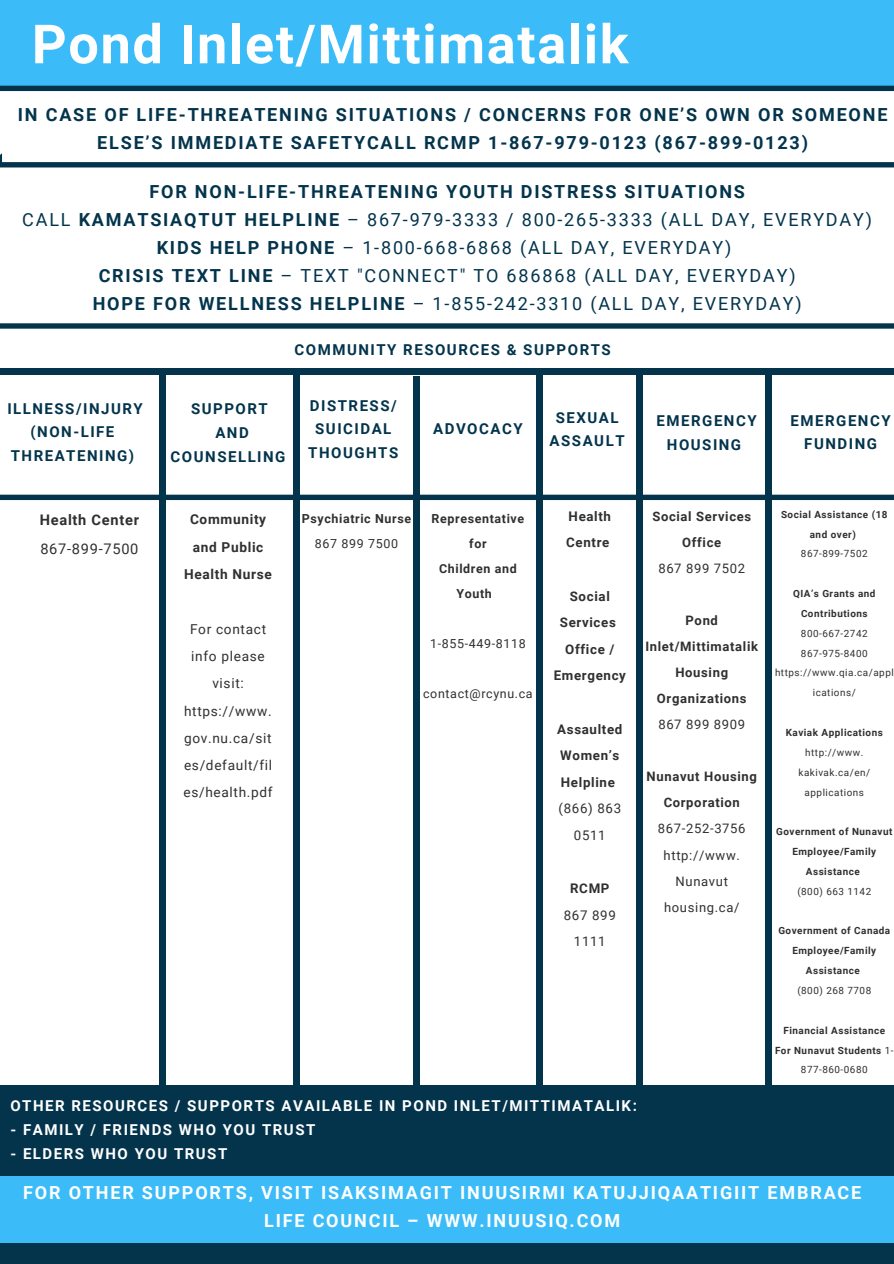
<style>
.page{position:relative;width:894px;height:1264px;background:#fff}
.page>*{position:absolute;margin:0;border:0;box-sizing:border-box;transform-origin:0 0}
.t1{font:700 54px "Roboto";letter-spacing:.03em;color:#fff}
.t2{font:18px/28.2px "Roboto";letter-spacing:.1em;color:#03344c;text-align:center}
.t3{font:700 18px/28.2px "Roboto";letter-spacing:.1em;color:#03344c;text-align:center}
.t4{font:700 18px/28.2px "Roboto";letter-spacing:.1em;color:#fff;text-align:center}
.t5{font:700 15px/23.7px "Roboto";letter-spacing:.1em;color:#03344c;text-align:center}
.t6{font:700 15px "Roboto";letter-spacing:.1em;color:#fff}
.t7{font:700 14.55px "Roboto";letter-spacing:.05em;color:#303030}
.t8{font:14.55px "Roboto";letter-spacing:.05em;color:#303030}
.t9{font:13.65px/27.3px "Roboto";letter-spacing:.05em;color:#303030;text-align:center}
.t10{font:700 13.65px/27.3px "Roboto";letter-spacing:.05em;color:#303030;text-align:center}
.t11{font:700 13.35px/26.5px "Roboto";letter-spacing:.05em;color:#303030}
.t12{font:13.35px/26.5px "Roboto";letter-spacing:.05em;color:#303030;text-align:center}
.t13{font:700 13.05px/26.1px "Roboto";letter-spacing:.05em;color:#303030;text-align:center}
.t14{font:13.05px/26.1px "Roboto";letter-spacing:.05em;color:#303030;text-align:center}
.t15{font:700 12.45px/24.9px "Roboto";letter-spacing:.05em;color:#303030;text-align:center}
.t16{font:12.45px "Roboto";letter-spacing:.05em;color:#303030}
.t17{font:700 9.9px/19.8px "Roboto";letter-spacing:.05em;color:#303030;text-align:center}
.t18{font:9.9px/19.8px "Roboto";letter-spacing:.05em;color:#303030;text-align:center}
.s1{font-weight:700}
.s2{font-weight:400}
</style>
<div class="page">
<div style="left:0;top:0;width:893px;height:89px;background:#3bbcf8"></div>
<svg style="left:0;top:85px;width:893px;height:7px;background:#2a5c74"></svg>
<svg style="left:0;top:153px;width:893px;height:15px"></svg>
<svg style="left:0;top:486px;width:893px;height:23px"></svg>
<div style="left:159px;top:376px;width:6px;height:887px;background:#03344c"></div>
<div style="left:294px;top:376px;width:6px;height:887px;background:#03344c"></div>
<div style="left:413px;top:376px;width:6px;height:887px;background:#03344c"></div>
<div style="left:536px;top:372px;width:6px;height:891px;background:#03344c"></div>
<div style="left:636px;top:372px;width:6px;height:891px;background:#03344c"></div>
<div style="left:765px;top:372px;width:6px;height:891px;background:#03344c"></div>
<div style="left:0;top:368px;width:893px;height:7px;background:#03344c"></div>
<svg style="left:0;top:323px;width:893px;height:6px;background:#1d495e"></svg>
<div style="left:0;top:1241px;width:893px;height:22px;background:#03344c"></div>
<div style="left:0;top:1175px;width:893px;height:67px;background:#3bbcf8"></div>
<div style="left:0;top:1084px;width:893px;height:91px;background:#03344c"></div>
<h1 class="t1" style="left:32px;top:13px;width:598px">Pond Inlet/Mittimatalik</h1>
<p class="t3" style="left:18px;top:100px;width:870px">IN CASE OF LIFE-THREATENING SITUATIONS / CONCERNS FOR ONE’S OWN OR SOMEONE<br>ELSE’S IMMEDIATE SAFETYCALL RCMP 1-867-979-0123 (867-899-0123)</p>
<p class="t2" style="left:22px;top:177px;width:851px"><span class="s1">FOR NON-LIFE-THREATENING YOUTH DISTRESS SITUATIONS<br></span>CALL <span class="s1">KAMATSIAQTUT HELPLINE</span> – 867-979-3333 / 800-265-3333 (ALL DAY, EVERYDAY)<br><span class="s1">KIDS HELP PHONE</span> – 1-800-668-6868 (ALL DAY, EVERYDAY)<br><span class="s1">CRISIS TEXT LINE</span> – TEXT "CONNECT" TO 686868 (ALL DAY, EVERYDAY)<br><span class="s1">HOPE FOR WELLNESS HELPLINE</span> – 1-855-242-3310 (ALL DAY, EVERYDAY)</p>
<p class="t5" style="left:7px;top:397px;width:137px">ILLNESS/INJURY (NON-LIFE<br>THREATENING)</p>
<p class="t5" style="left:294px;top:338px;width:317px">COMMUNITY RESOURCES &amp; SUPPORTS</p>
<p class="t5" style="left:171px;top:397px;width:116px">SUPPORT<br>AND<br>COUNSELLING</p>
<p class="t5" style="left:308px;top:394px;width:91px">DISTRESS/<br>SUICIDAL<br>THOUGHTS</p>
<p class="t5" style="left:433px;top:417px;width:91px">ADVOCACY</p>
<p class="t5" style="left:549px;top:405px;width:76px">SEXUAL<br>ASSAULT</p>
<p class="t5" style="left:656px;top:409px;width:101px">EMERGENCY<br>HOUSING</p>
<p class="t5" style="left:790px;top:408px;width:101px">EMERGENCY<br>FUNDING</p>
<p class="t7" style="left:40px;top:511px;width:101px">Health Center</p>
<p class="t8" style="left:40px;top:541px;width:100px">867-899-7500</p>
<p class="t10" style="left:184px;top:506px;width:89px">Community and Public<br>Health Nurse</p>
<p class="t9" style="left:183px;top:615px;width:91px">For contact info please visit: https://www. gov.nu.ca/sit es/default/fil es/health.pdf</p>
<p class="t15" style="left:302px;top:506px;width:111px">Psychiatric Nurse</p>
<p class="t16" style="left:315px;top:536px;width:84px">867 899 7500</p>
<p class="t15" style="left:431px;top:506px;width:94px">Representative for<br>Children and<br>Youth</p>
<p class="t16" style="left:430px;top:636px;width:97px">1-855-449-8118</p>
<p class="t16" style="left:423px;top:686px;width:111px">contact@rcynu.ca</p>
<p class="t11" style="left:566px;top:503px;width:46px">Health<br>Centre</p>
<p class="t11" style="left:553px;top:582px;width:74px;text-align:center">Social<br>Services<br>Office /<br>Emergency</p>
<p class="t11" style="left:557px;top:715px;width:67px">Assaulted<br>Women’s<br>Helpline</p>
<p class="t12" style="left:558px;top:795px;width:64px">(866) 863<br>0511</p>
<p class="t11" style="left:570px;top:875px;width:41px">RCMP</p>
<p class="t12" style="left:563px;top:901px;width:54px">867 899<br>1111</p>
<p class="t13" style="left:652px;top:503px;width:100px">Social Services<br>Office</p>
<p class="t14" style="left:658px;top:555px;width:88px">867 899 7502</p>
<p class="t13" style="left:645px;top:607px;width:114px">Pond<br>Inlet/Mittimatalik<br>Housing<br>Organizations</p>
<p class="t14" style="left:658px;top:711px;width:88px">867 899 8909</p>
<p class="t13" style="left:646px;top:763px;width:112px">Nunavut Housing<br>Corporation</p>
<p class="t14" style="left:657px;top:816px;width:89px">867-252-3756 http://www.<br>Nunavut housing.ca/</p>
<p class="t6" style="left:10px;top:1097px;width:627px">OTHER RESOURCES / SUPPORTS AVAILABLE IN POND INLET/MITTIMATALIK:</p>
<p class="t6" style="left:10px;top:1121px;width:306px">- FAMILY / FRIENDS WHO YOU TRUST</p>
<p class="t6" style="left:10px;top:1144px;width:218px">- ELDERS WHO YOU TRUST</p>
<p class="t17" style="left:780px;top:504px;width:108px">Social Assistance (18 and over)</p>
<p class="t18" style="left:800px;top:544px;width:68px">867-899-7502</p>
<p class="t17" style="left:792px;top:584px;width:84px">QIA’s Grants and<br>Contributions</p>
<p class="t18" style="left:774px;top:623px;width:120px">800-667-2742<br>867-975-8400 https://www.qia.ca/appl ications/</p>
<p class="t17" style="left:785px;top:722px;width:99px">Kaviak Applications</p>
<p class="t18" style="left:798px;top:742px;width:73px">http://www. kakivak.ca/en/ applications</p>
<p class="t17" style="left:776px;top:822px;width:118px">Government of Nunavut<br>Employee/Family<br>Assistance</p>
<p class="t18" style="left:797px;top:881px;width:75px">(800) 663 1142</p>
<p class="t17" style="left:778px;top:921px;width:113px">Government of Canada<br>Employee/Family<br>Assistance</p>
<p class="t18" style="left:797px;top:980px;width:75px">(800) 268 7708</p>
<p class="t17" style="left:774px;top:1020px;width:120px">Financial Assistance<br>For Nunavut Students <span class="s2">1-<br>877-860-0680</span></p>
<p class="t4" style="left:23px;top:1178px;width:839px">FOR OTHER SUPPORTS, VISIT ISAKSIMAGIT INUUSIRMI KATUJJIQAATIGIIT EMBRACE<br>LIFE COUNCIL – WWW.INUUSIQ.COM</p>
</div>
